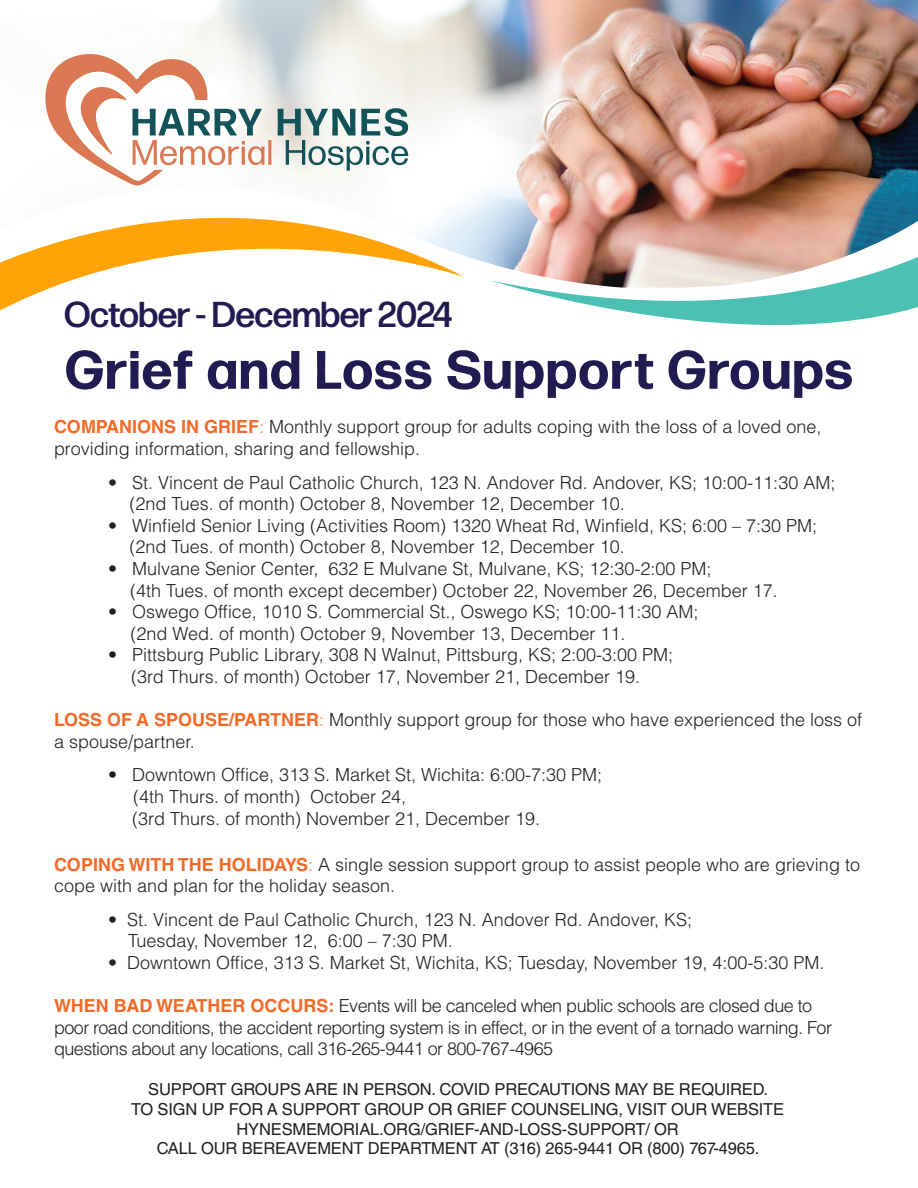
<style>
.page{position:relative;width:918px;height:1188px;background:#fff}
.page>*{position:absolute;margin:0;border:0;box-sizing:border-box;transform-origin:0 0}
.t1{font:700 54px "Forma DJR Display";letter-spacing:.04em;color:#201b50}
.t2{font:500 36px "Forma DJR Display";color:#201b50}
.t3{font:300 18px/21.6px "Helvetica LT Std";color:#231f20}
.t4{font:300 18px/21.6px "Helvetica LT Std";letter-spacing:-.03em;color:#231f20}
.t5{font:16.5px "Helvetica LT Std";letter-spacing:-.01em;color:#231f20}
.s1{font-weight:700;color:#f36927}
.s2{color:#f36927}
</style>
<div class="page">
<img style="left:190px;top:0;width:728px;height:264px">
<svg style="left:0;top:143px;width:464px;height:168px"></svg>
<svg style="left:490px;top:242px;width:428px;height:83px"></svg>
<svg style="left:39px;top:48px;width:226px;height:138px"></svg>
<hr style="left:268px;top:140px;width:3px;height:25px;background:#d97852">
<svg style="left:278px;top:108px;width:130px;height:63px"></svg>
<p class="t2" style="left:65px;top:292px;width:389px">October - December 2024</p>
<p class="t1" style="left:65px;top:336px;width:789px">Grief and Loss Support Groups</p>
<p class="t3" style="left:54px;top:416px;width:769px"><span class="s1">COMPANIONS IN GRIEF</span><span class="s2">:</span> Monthly support group for adults coping with the loss of a loved one, providing information, sharing and fellowship.</p>
<p class="t3" style="left:108px;top:471px;width:729px">• St. Vincent de Paul Catholic Church, 123 N. Andover Rd. Andover, KS; 10:00-11:30 AM;</p>
<p class="t3" style="left:129px;top:493px;width:497px">(2nd Tues. of month) October 8, November 12, December 10.</p>
<p class="t3" style="left:108px;top:514px;width:711px">• Winfield Senior Living (Activities Room) 1320 Wheat Rd, Winfield, KS; 6:00 – 7:30 PM;</p>
<p class="t3" style="left:129px;top:536px;width:497px">(2nd Tues. of month) October 8, November 12, December 10.</p>
<p class="t3" style="left:108px;top:558px;width:605px">• Mulvane Senior Center, 632 E Mulvane St, Mulvane, KS; 12:30-2:00 PM;</p>
<p class="t3" style="left:130px;top:579px;width:649px">(4th Tues. of month except december) October 22, November 26, December 17.</p>
<p class="t3" style="left:108px;top:601px;width:592px">• Oswego Office, 1010 S. Commercial St., Oswego KS; 10:00-11:30 AM;</p>
<p class="t3" style="left:131px;top:622px;width:496px">(2nd Wed. of month) October 9, November 13, December 11.</p>
<p class="t3" style="left:108px;top:644px;width:567px">• Pittsburg Public Library, 308 N Walnut, Pittsburg, KS; 2:00-3:00 PM;</p>
<p class="t3" style="left:131px;top:666px;width:510px">(3rd Thurs. of month) October 17, November 21, December 19.</p>
<p class="t3" style="left:54px;top:709px;width:810px"><span class="s1">LOSS OF A SPOUSE/PARTNER</span><span class="s2">:</span> Monthly support group for those who have experienced the loss of a spouse/partner.</p>
<p class="t3" style="left:132px;top:764px;width:472px;text-indent:-24px">• Downtown Office, 313 S. Market St, Wichita: 6:00-7:30 PM; (4th Thurs. of month) October 24,<br>(3rd Thurs. of month) November 21, December 19.</p>
<p class="t3" style="left:54px;top:853px;width:808px"><span class="s1">COPING WITH THE HOLIDAYS</span><span class="s2">:</span> A single session support group to assist people who are grieving to cope with and plan for the holiday season.</p>
<p class="t3" style="left:128px;top:908px;width:566px;text-indent:-20px">• St. Vincent de Paul Catholic Church, 123 N. Andover Rd. Andover, KS;<br>Tuesday, November 12, 6:00 – 7:30 PM.</p>
<p class="t3" style="left:108px;top:952px;width:718px">• Downtown Office, 313 S. Market St, Wichita, KS; Tuesday, November 19, 4:00-5:30 PM.</p>
<p class="t4" style="left:54px;top:995px;width:780px"><span class="s1">WHEN BAD WEATHER OCCURS:</span> Events will be canceled when public schools are closed due to poor road conditions, the accident reporting system is in effect, or in the event of a tornado warning. For questions about any locations, call 316-265-9441 or 800-767-4965</p>
<p class="t5" style="left:148px;top:1080px;width:621px">SUPPORT GROUPS ARE IN PERSON. COVID PRECAUTIONS MAY BE REQUIRED.</p>
<p class="t5" style="left:131px;top:1099px;width:654px">TO SIGN UP FOR A SUPPORT GROUP OR GRIEF COUNSELING, VISIT OUR WEBSITE</p>
<p class="t5" style="left:236px;top:1119px;width:444px">HYNESMEMORIAL.ORG/GRIEF-AND-LOSS-SUPPORT/ OR</p>
<p class="t5" style="left:157px;top:1139px;width:604px">CALL OUR BEREAVEMENT DEPARTMENT AT (316) 265-9441 OR (800) 767-4965.</p>
</div>
